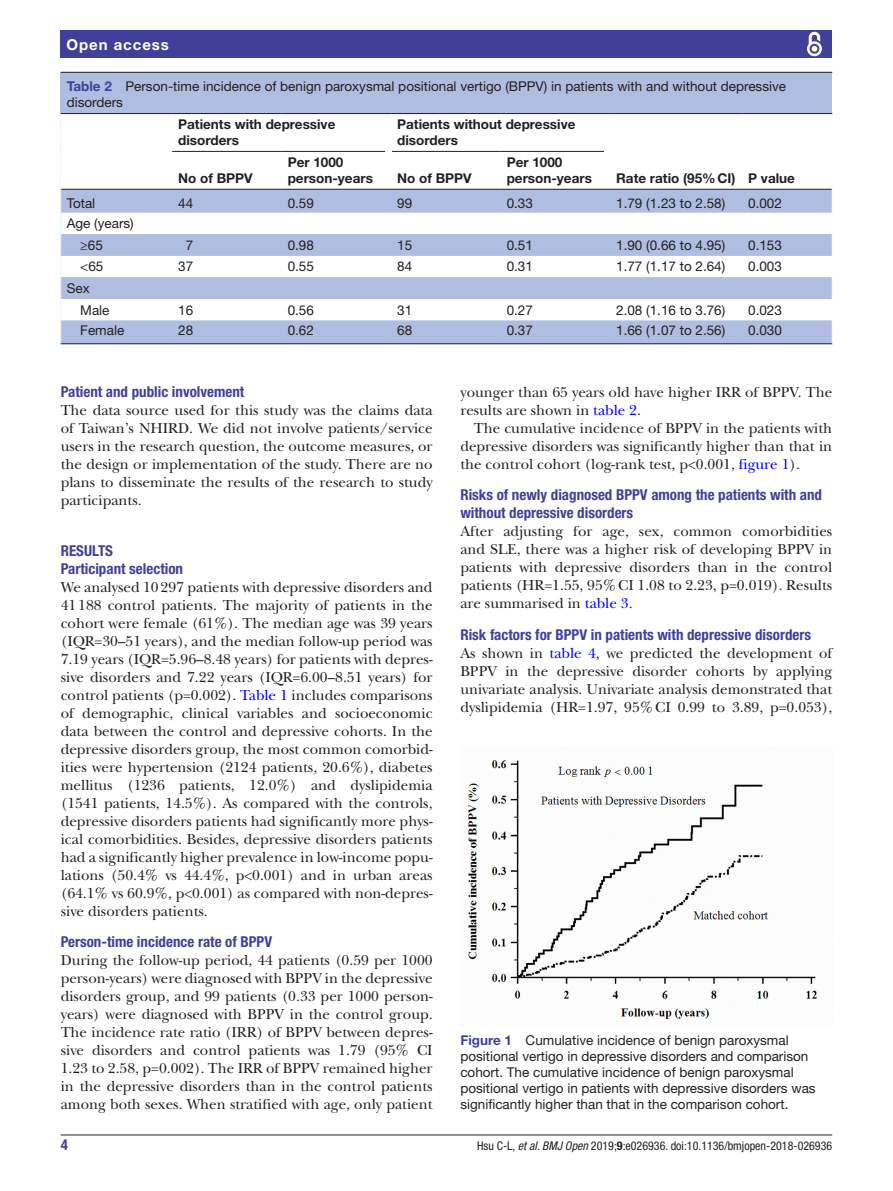
<style>
.page{position:relative;width:893px;height:1191px;background:#fff}
.page>*{position:absolute;margin:0;border:0;box-sizing:border-box;transform-origin:0 0}
.t1{font:15px/18px "New Baskerville";color:#231f20;text-align:justify}
.t2{font:700 condensed 15px/18px "Helvetica Neue LT Std";color:#414099}
.t3{font:700 15px "Helvetica Neue LT Std";letter-spacing:.065em;color:#fff}
.t4{font:13.5px/16.2px "Helvetica Neue LT Std";color:#231f20}
.t5{font:700 13.5px/16.2px "Helvetica Neue LT Std";color:#231f20}
.t6{font:condensed 12px "Helvetica Neue LT Std";color:#231f20}
.s1{font-weight:700;color:#414099}
.s2{color:#00f}
.s3{font-style:italic}
.s4{font-weight:700}
</style>
<div class="page">
<hr style="left:61px;top:1134px;width:771px;height:1px;background:#231f20">
<div style="left:61px;top:31px;width:771px;height:27px;background:#414099"></div>
<svg style="left:807px;top:31px;width:15px;height:26px"></svg>
<div style="left:61px;top:73px;width:771px;height:271px;background:#afbde1"></div>
<hr style="left:61px;top:72px;width:771px;height:1px;background:#231f20">
<div style="left:61px;top:114px;width:771px;height:75px;background:#fff"></div>
<svg style="left:61px;top:190px;width:771px;height:153px"></svg>
<hr style="left:61px;top:189px;width:111px;height:1px;background:#231f20">
<hr style="left:610px;top:189px;width:132px;height:1px;background:#231f20">
<hr style="left:742px;top:189px;width:90px;height:1px;background:#231f20">
<hr style="left:61px;top:113px;width:111px;height:1px;background:#231f20">
<hr style="left:172px;top:113px;width:110px;height:1px;background:#231f20">
<hr style="left:282px;top:113px;width:109px;height:1px;background:#231f20">
<hr style="left:391px;top:113px;width:110px;height:1px;background:#231f20">
<hr style="left:501px;top:113px;width:109px;height:1px;background:#231f20">
<hr style="left:610px;top:113px;width:132px;height:1px;background:#231f20">
<hr style="left:742px;top:113px;width:90px;height:1px;background:#231f20">
<hr style="left:172px;top:151px;width:110px;height:1px;background:#231f20">
<hr style="left:172px;top:189px;width:110px;height:1px;background:#231f20">
<hr style="left:282px;top:151px;width:109px;height:1px;background:#231f20">
<hr style="left:282px;top:189px;width:109px;height:1px;background:#231f20">
<hr style="left:391px;top:151px;width:110px;height:1px;background:#231f20">
<hr style="left:391px;top:189px;width:110px;height:1px;background:#231f20">
<hr style="left:501px;top:151px;width:109px;height:1px;background:#231f20">
<hr style="left:501px;top:189px;width:109px;height:1px;background:#231f20">
<hr style="left:61px;top:343px;width:111px;height:1px;background:#231f20">
<hr style="left:172px;top:343px;width:110px;height:1px;background:#231f20">
<hr style="left:282px;top:343px;width:109px;height:1px;background:#231f20">
<hr style="left:391px;top:343px;width:110px;height:1px;background:#231f20">
<hr style="left:501px;top:343px;width:109px;height:1px;background:#231f20">
<hr style="left:610px;top:343px;width:132px;height:1px;background:#231f20">
<hr style="left:742px;top:343px;width:90px;height:1px;background:#231f20">
<svg style="left:60px;top:189px;width:1px;height:154px"></svg>
<svg style="left:385px;top:149px;width:6px;height:5px"></svg>
<svg style="left:604px;top:149px;width:6px;height:5px"></svg>
<img style="left:467px;top:760px;width:351px;height:259px">
<p class="t3" style="left:66px;top:35px;width:104px">Open access</p>
<p class="t4" style="left:67px;top:77px;width:721px"><span class="s1">Table 2</span> Person-time incidence of benign paroxysmal positional vertigo (BPPV) in patients with and without depressive disorders</p>
<p class="t5" style="left:178px;top:116px;width:159px">Patients with depressive disorders</p>
<p class="t5" style="left:397px;top:116px;width:180px">Patients without depressive disorders</p>
<p class="t5" style="left:178px;top:170px;width:76px">No of BPPV</p>
<p class="t5" style="left:616px;top:170px;width:180px">Rate ratio (95%CI) P value</p>
<p class="t5" style="left:288px;top:154px;width:87px">Per 1000 person-years</p>
<p class="t5" style="left:507px;top:154px;width:87px">Per 1000 person-years</p>
<p class="t5" style="left:397px;top:170px;width:76px">No of BPPV</p>
<p class="t4" style="left:67px;top:195px;width:30px">Total</p>
<p class="t4" style="left:178px;top:195px;width:17px">44</p>
<p class="t4" style="left:288px;top:195px;width:28px">0.59</p>
<p class="t4" style="left:397px;top:195px;width:17px">99</p>
<p class="t4" style="left:507px;top:195px;width:28px">0.33</p>
<p class="t4" style="left:616px;top:195px;width:111px">1.79 (1.23 to 2.58)</p>
<p class="t4" style="left:748px;top:195px;width:35px">0.002</p>
<p class="t4" style="left:80px;top:212px;width:55px;line-height:21.6px;text-indent:-14px">Age (years) ≥65</p>
<p class="t4" style="left:186px;top:237px;width:9px">7</p>
<p class="t4" style="left:288px;top:237px;width:28px">0.98</p>
<p class="t4" style="left:397px;top:237px;width:17px">15</p>
<p class="t4" style="left:507px;top:237px;width:28px">0.51</p>
<p class="t4" style="left:616px;top:237px;width:111px">1.90 (0.66 to 4.95)</p>
<p class="t4" style="left:748px;top:237px;width:35px">0.153</p>
<p class="t4" style="left:80px;top:258px;width:25px">&lt;65</p>
<p class="t4" style="left:178px;top:258px;width:17px">37</p>
<p class="t4" style="left:288px;top:258px;width:28px">0.55</p>
<p class="t4" style="left:397px;top:258px;width:17px">84</p>
<p class="t4" style="left:507px;top:258px;width:28px">0.31</p>
<p class="t4" style="left:616px;top:258px;width:111px">1.77 (1.17 to 2.64)</p>
<p class="t4" style="left:748px;top:258px;width:35px">0.003</p>
<p class="t4" style="left:80px;top:277px;width:31px;line-height:21.6px;text-indent:-14px">Sex<br>Male</p>
<p class="t4" style="left:178px;top:301px;width:17px">16</p>
<p class="t4" style="left:288px;top:301px;width:28px">0.56</p>
<p class="t4" style="left:397px;top:301px;width:17px">31</p>
<p class="t4" style="left:507px;top:301px;width:28px">0.27</p>
<p class="t4" style="left:616px;top:301px;width:111px">2.08 (1.16 to 3.76)</p>
<p class="t4" style="left:748px;top:301px;width:35px">0.023</p>
<p class="t4" style="left:80px;top:322px;width:46px">Female</p>
<p class="t4" style="left:178px;top:322px;width:17px">28</p>
<p class="t4" style="left:288px;top:322px;width:28px">0.62</p>
<p class="t4" style="left:397px;top:322px;width:17px">68</p>
<p class="t4" style="left:507px;top:322px;width:28px">0.37</p>
<p class="t4" style="left:616px;top:322px;width:111px">1.66 (1.07 to 2.56)</p>
<p class="t4" style="left:748px;top:322px;width:35px">0.030</p>
<p class="t2" style="left:61px;top:382px;width:185px">Patient and public involvement</p>
<p class="t1" style="left:61px;top:401px;width:373px">The data source used for this study was the claims data of Taiwan’s NHIRD. We did not involve patients/service users in the research question, the outcome measures, or the design or implementation of the study. There are no plans to disseminate the results of the research to study participants.</p>
<p class="t2" style="left:61px;top:541px;width:124px">Results<br>Participant selection</p>
<p class="t1" style="left:61px;top:578px;width:373px">We analysed 10297 patients with depressive disorders and 41188 control patients. The majority of patients in the cohort were female (61%). The median age was 39 years (IQR=30–51 years), and the median follow-up period was 7.19 years (IQR=5.96–8.48 years) for patients with depres&shy;sive disorders and 7.22 years (IQR=6.00–8.51 years) for control patients (p=0.002). <span class="s2">Table 1</span> includes comparisons of demographic, clinical variables and socioeconomic data between the control and depressive cohorts. In the depressive disorders group, the most common comorbid&shy;ities were hypertension (2124 patients, 20.6%), diabetes mellitus (1236 patients, 12.0%) and dyslipidemia (1541 patients, 14.5%). As compared with the controls, depressive disorders patients had significantly more phys&shy;ical comorbidities. Besides, depressive disorders patients had a significantly higher prevalence in low-income popu&shy;lations (50.4% vs 44.4%, p&lt;0.001) and in urban areas (64.1% vs 60.9%, p&lt;0.001) as compared with non-depres&shy;sive disorders patients.</p>
<p class="t2" style="left:61px;top:932px;width:213px">Person-time incidence rate of BPPV</p>
<p class="t1" style="left:61px;top:951px;width:373px">During the follow-up period, 44 patients (0.59 per 1000 person-years) were diagnosed with BPPV in the depressive disorders group, and 99 patients (0.33 per 1000 person&shy;years) were diagnosed with BPPV in the control group.<br>The incidence rate ratio (IRR) of BPPV between depres&shy;sive disorders and control patients was 1.79 (95% CI 1.23 to 2.58, p=0.002). The IRR of BPPV remained higher in the depressive disorders than in the control patients among both sexes. When stratified with age, only patient</p>
<p class="t1" style="left:460px;top:383px;width:373px">younger than 65 years old have higher IRR of BPPV. The results are shown in <span class="s2">table 2</span>.</p>
<p class="t1" style="left:460px;top:419px;width:373px;text-indent:13px">The cumulative incidence of BPPV in the patients with depressive disorders was significantly higher than that in the control cohort (log-rank test, p&lt;0.001, <span class="s2">figure 1</span>).</p>
<p class="t2" style="left:460px;top:485px;width:363px">Risks of newly diagnosed BPPV among the patients with and without depressive disorders</p>
<p class="t1" style="left:460px;top:522px;width:373px">After adjusting for age, sex, common comorbidities and SLE, there was a higher risk of developing BPPV in patients with depressive disorders than in the control patients (HR=1.55, 95%CI 1.08 to 2.23, p=0.019). Results are summarised in <span class="s2">table 3</span>.</p>
<p class="t2" style="left:460px;top:625px;width:352px">Risk factors for BPPV in patients with depressive disorders</p>
<p class="t1" style="left:460px;top:644px;width:373px">As shown in <span class="s2">table 4</span>, we predicted the development of BPPV in the depressive disorder cohorts by applying univariate analysis. Univariate analysis demonstrated that dyslipidemia (HR=1.97, 95%CI 0.99 to 3.89, p=0.053),</p>
<p class="t4" style="left:460px;top:1031px;width:357px"><span class="s1">Figure 1</span> Cumulative incidence of benign paroxysmal positional vertigo in depressive disorders and comparison cohort. The cumulative incidence of benign paroxysmal positional vertigo in patients with depressive disorders was significantly higher than that in the comparison cohort.</p>
<p class="t2" style="left:61px;top:1135px;width:9px">4</p>
<p class="t6" style="left:477px;top:1138px;width:357px">Hsu C-L, <span class="s3">et al</span>. <span class="s3">BMJ Open</span> 2019;<span class="s4">9</span>:e026936. doi:10.1136/bmjopen-2018-026936</p>
</div>
